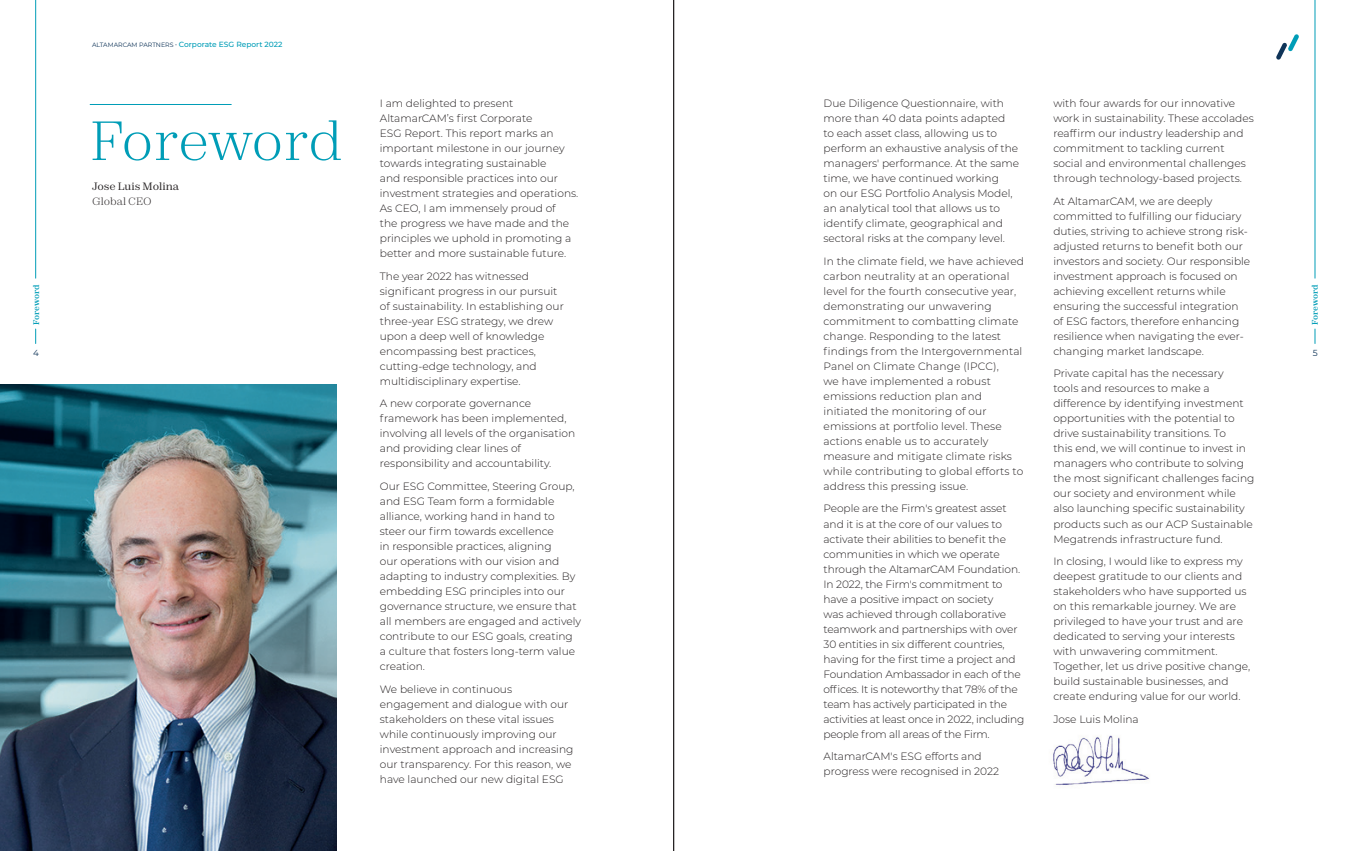
<style>
.page{position:relative;width:1347px;height:851px;background:#fff}
.page>*{position:absolute;margin:0;border:0;box-sizing:border-box;transform-origin:0 0}
.Titulo_1{font:300 55px "Zodiak";letter-spacing:-.035em;color:#009db7}
.Texto_General{font:300 10.62px/15px "Montserrat";color:#231f20}
.Texto_General-2{font:10.62px/15px "Zodiak";color:#231f20}
.t1{font:8.75px "Montserrat";color:#0f3458}
.t2{font:700 8.12px "Zodiak";letter-spacing:-.02em;color:#009db7}
.t3{font:500 7.5px "Montserrat";color:#009db7}
.s1{font-weight:400;font-size:6.25px;color:#0f3458}
.s2{font-weight:300}
</style>
<div class="page">
<img style="left:0;top:385px;width:337px;height:465px">
<img style="left:1053px;top:735px;width:97px;height:50px">
<hr style="left:90px;top:104px;width:141px;height:1px;background:#009db7">
<svg style="left:1276px;top:34px;width:23px;height:26px"></svg>
<hr style="left:35px;top:0;width:1px;height:278px;background:#009db7">
<hr style="left:1314px;top:0;width:1px;height:278px;background:#009db7">
<svg style="left:35px;top:329px;width:1px;height:14px"></svg>
<svg style="left:1314px;top:329px;width:1px;height:14px"></svg>
<hr style="left:673px;top:0;width:1px;height:850px;background:#231f20">
<p class="t3" style="left:92px;top:39px;width:192px"><span class="s1">ALTAMARCAM PARTNERS •</span> Corporate ESG Report 2022</p>
<p class="Texto_General" style="left:1053px;top:96px;width:202px">with four awards for our innovative work in sustainability. These accolades reaffirm our industry leadership and commitment to tackling current social and environmental challenges through technology-based projects.</p>
<p class="Texto_General" style="left:1053px;top:193px;width:198px">At AltamarCAM, we are deeply committed to fulfilling our fiduciary duties, striving to achieve strong risk&shy;adjusted returns to benefit both our investors and society. Our responsible investment approach is focused on achieving excellent returns while ensuring the successful integration of ESG factors, therefore enhancing resilience when navigating the ever&shy;changing market landscape.</p>
<p class="Texto_General" style="left:1053px;top:366px;width:202px">Private capital has the necessary<br>tools and resources to make a difference by identifying investment opportunities with the potential to drive sustainability transitions. To<br>this end, we will continue to invest in managers who contribute to solving the most significant challenges facing our society and environment while also launching specific sustainability products such as our ACP Sustainable Megatrends infrastructure fund.</p>
<p class="Texto_General" style="left:1053px;top:553px;width:198px">In closing, I would like to express my deepest gratitude to our clients and stakeholders who have supported us on this remarkable journey. We are privileged to have your trust and are dedicated to serving your interests with unwavering commitment.<br>Together, let us drive positive change, build sustainable businesses, and create enduring value for our world.</p>
<p class="Texto_General" style="left:1053px;top:711px;width:87px">Jose Luis Molina</p>
<p class="Texto_General" style="left:380px;top:96px;width:200px">I am delighted to present AltamarCAM’s first Corporate<br>ESG Report. This report marks an important milestone in our journey towards integrating sustainable<br>and responsible practices into our investment strategies and operations.<br>As CEO, I am immensely proud of<br>the progress we have made and the principles we uphold in promoting a better and more sustainable future.</p>
<p class="Texto_General" style="left:380px;top:268px;width:185px">The year 2022 has witnessed significant progress in our pursuit of sustainability. In establishing our three-year ESG strategy, we drew upon a deep well of knowledge encompassing best practices, cutting-edge technology, and multidisciplinary expertise.</p>
<p class="Texto_General" style="left:380px;top:396px;width:197px">A new corporate governance framework has been implemented, involving all levels of the organisation and providing clear lines of responsibility and accountability.</p>
<p class="Texto_General" style="left:380px;top:478px;width:203px">Our ESG Committee, Steering Group, and ESG Team form a formidable alliance, working hand in hand to steer our firm towards excellence<br>in responsible practices, aligning<br>our operations with our vision and adapting to industry complexities. By embedding ESG principles into our governance structure, we ensure that all members are engaged and actively contribute to our ESG goals, creating a culture that fosters long-term value creation.</p>
<p class="Texto_General" style="left:380px;top:681px;width:195px">We believe in continuous engagement and dialogue with our stakeholders on these vital issues while continuously improving our investment approach and increasing our transparency. For this reason, we have launched our new digital ESG</p>
<p class="Texto_General" style="left:823px;top:96px;width:197px">Due Diligence Questionnaire, with more than 40 data points adapted<br>to each asset class, allowing us to perform an exhaustive analysis of the managers' performance. At the same time, we have continued working<br>on our ESG Portfolio Analysis Model, an analytical tool that allows us to identify climate, geographical and sectoral risks at the company level.</p>
<p class="Texto_General" style="left:823px;top:253px;width:202px">In the climate field, we have achieved carbon neutrality at an operational level for the fourth consecutive year, demonstrating our unwavering commitment to combatting climate change. Responding to the latest findings from the Intergovernmental Panel on Climate Change (IPCC),<br>we have implemented a robust emissions reduction plan and initiated the monitoring of our emissions at portfolio level. These actions enable us to accurately measure and mitigate climate risks while contributing to global efforts to address this pressing issue.</p>
<p class="Texto_General" style="left:823px;top:501px;width:202px">People are the Firm's greatest asset and it is at the core of our values to activate their abilities to benefit the communities in which we operate through the AltamarCAM Foundation.<br>In 2022, the Firm's commitment to have a positive impact on society<br>was achieved through collaborative teamwork and partnerships with over 30 entities in six different countries, having for the first time a project and Foundation Ambassador in each of the offices. It is noteworthy that 78% of the team has actively participated in the activities at least once in 2022, including people from all areas of the Firm.</p>
<p class="Texto_General" style="left:823px;top:748px;width:177px">AltamarCAM's ESG efforts and progress were recognised in 2022</p>
<p class="Titulo_1" style="left:90px;top:106px;width:254px">Foreword</p>
<p class="Texto_General-2" style="left:92px;top:178px;width:89px">Jose Luis Molina<br><span class="s2">Global CEO</span></p>
<p class="t2" style="left:31px;top:325px;width:42px;rotate:-90deg">Foreword</p>
<p class="t2" style="left:1309px;top:325px;width:42px;rotate:-90deg">Foreword</p>
<p class="t1" style="left:33px;top:347px;width:7px">4</p>
<p class="t1" style="left:1312px;top:347px;width:6px">5</p>
</div>
